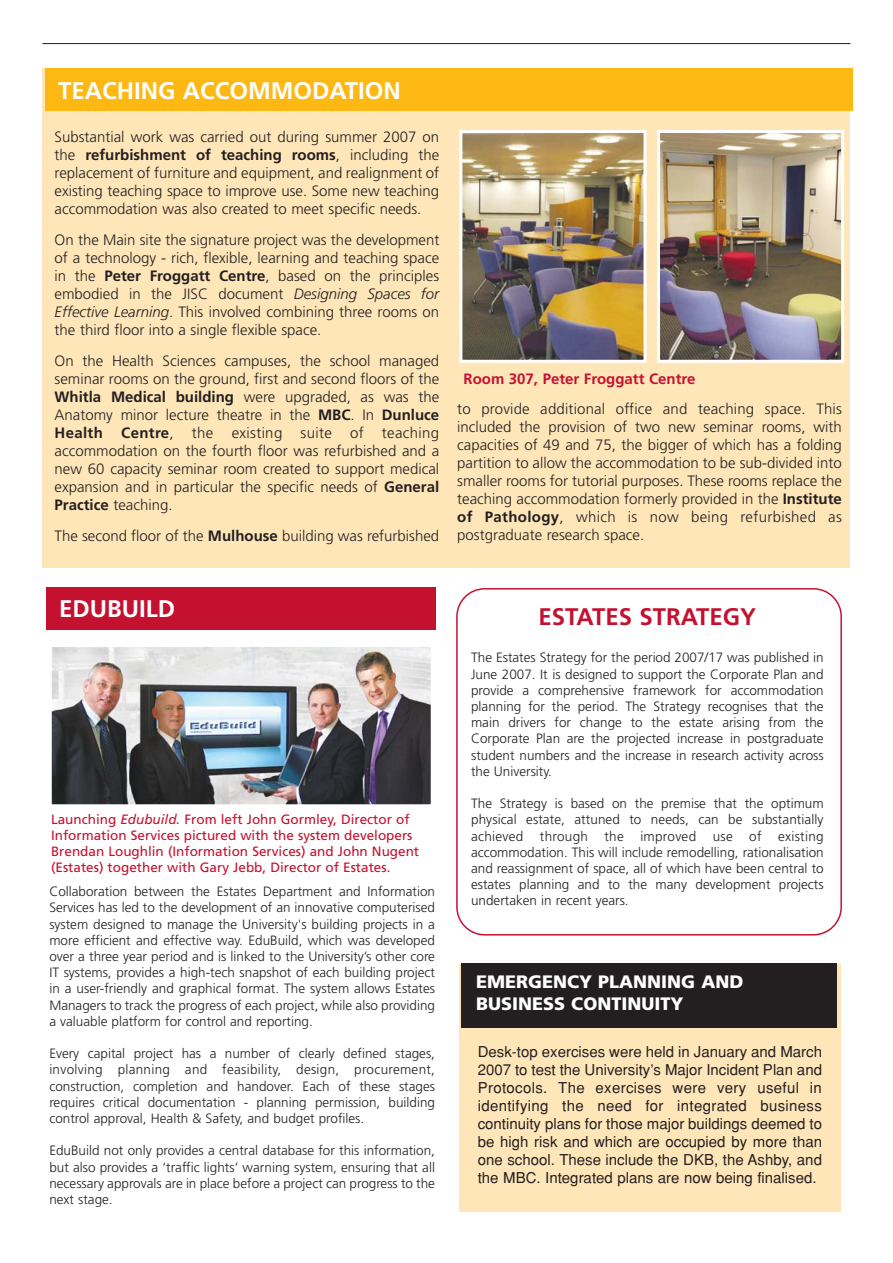
<style>
.page{position:relative;width:893px;height:1263px;background:#fff}
.page>*{position:absolute;margin:0;border:0;box-sizing:border-box;transform-origin:0 0}
.t1{font:700 24px "Frutiger";color:#fff}
.t2{font:700 24px "Frutiger";color:#c41130}
.t3{font:900 18px/21.6px "Frutiger";color:#fff}
.t4{font:300 15px/18px "Frutiger";color:#231f20;text-align:justify}
.t5{font:15px/18px "Helvetica";color:#231f20;text-align:justify}
.t6{font:700 15px "Frutiger";color:#c41130}
.t7{font:300 13.5px/16.2px "Frutiger";color:#231f20;text-align:justify}
.t8{font:13.5px/16.2px "Frutiger";color:#c41130}
.s1{font-weight:700}
.s2{font-style:italic}
</style>
<div class="page">
<div style="left:43px;top:68px;width:807px;height:499px;background:#ffe6b9"></div>
<hr style="left:43px;top:43px;width:807px;height:1px;background:#231f20">
<div style="left:45px;top:68px;width:808px;height:43px;background:#fdb813"></div>
<img style="left:463px;top:134px;width:179px;height:225px">
<div style="left:459px;top:130px;width:187px;height:233px;border:3px solid #fff"></div>
<img style="left:661px;top:134px;width:179px;height:225px">
<div style="left:657px;top:130px;width:187px;height:233px;border:3px solid #fff"></div>
<div style="left:46px;top:587px;width:390px;height:42px;background:#c41130"></div>
<img style="left:53px;top:648px;width:377px;height:155px">
<div style="left:49px;top:644px;width:385px;height:163px;border:3px solid #fff"></div>
<svg style="left:456px;top:588px;width:386px;height:347px"></svg>
<div style="left:459px;top:964px;width:381px;height:248px;background:#ffe6b9"></div>
<div style="left:461px;top:963px;width:376px;height:65px;background:#231f20"></div>
<h1 class="t1" style="left:58px;top:81px;width:344px">TEACHING ACCOMMODATION</h1>
<p class="t4" style="left:55px;top:129px;width:386px">Substantial work was carried out during summer 2007 on the <span class="s1">refurbishment of teaching rooms</span>, including the replacement of furniture and equipment, and realignment of existing teaching space to improve use. Some new teaching accommodation was also created to meet specific needs.</p>
<p class="t4" style="left:55px;top:232px;width:386px">On the Main site the signature project was the development of a technology - rich, flexible, learning and teaching space in the <span class="s1">Peter Froggatt Centre</span>, based on the principles embodied in the JISC document <span class="s2">Designing Spaces for Effective Learning</span>. This involved combining three rooms on the third floor into a single flexible space.</p>
<p class="t4" style="left:55px;top:353px;width:386px">On the Health Sciences campuses, the school managed seminar rooms on the ground, first and second floors of the <span class="s1">Whitla Medical building</span> were upgraded, as was the Anatomy minor lecture theatre in the <span class="s1">MBC</span>. In <span class="s1">Dunluce Health Centre</span>, the existing suite of teaching accommodation on the fourth floor was refurbished and a new 60 capacity seminar room created to support medical expansion and in particular the specific needs of <span class="s1">General Practice</span> teaching.</p>
<p class="t4" style="left:55px;top:527px;width:386px">The second floor of the <span class="s1">Mulhouse</span> building was refurbished</p>
<p class="t6" style="left:463px;top:372px;width:233px">Room 307, Peter Froggatt Centre</p>
<p class="t4" style="left:457px;top:401px;width:386px">to provide additional office and teaching space. This included the provision of two new seminar rooms, with capacities of 49 and 75, the bigger of which has a folding partition to allow the accommodation to be sub-divided into smaller rooms for tutorial purposes. These rooms replace the teaching accommodation formerly provided in the <span class="s1">Institute of Pathology</span>, which is now being refurbished as postgraduate research space.</p>
<h1 class="t1" style="left:59px;top:599px;width:117px">EDUBUILD</h1>
<p class="t8" style="left:51px;top:812px;width:370px">Launching <span class="s2">Edubuild.</span> From left John Gormley, Director of Information Services pictured with the system developers Brendan Loughlin (Information Services) and John Nugent (Estates) together with Gary Jebb, Director of Estates.</p>
<p class="t7" style="left:49px;top:884px;width:387px">Collaboration between the Estates Department and Information Services has led to the development of an innovative computerised system designed to manage the University's building projects in a more efficient and effective way. EduBuild, which was developed over a three year period and is linked to the University’s other core IT systems, provides a high-tech snapshot of each building project in a user-friendly and graphical format. The system allows Estates Managers to track the progress of each project, while also providing a valuable platform for control and reporting.</p>
<p class="t7" style="left:49px;top:1046px;width:387px">Every capital project has a number of clearly defined stages, involving planning and feasibility, design, procurement, construction, completion and handover. Each of these stages requires critical documentation - planning permission, building control approval, Health &amp; Safety, and budget profiles.</p>
<p class="t7" style="left:49px;top:1143px;width:387px">EduBuild not only provides a central database for this information, but also provides a ‘traffic lights’ warning system, ensuring that all necessary approvals are in place before a project can progress to the next stage.</p>
<h1 class="t2" style="left:538px;top:607px;width:219px">ESTATES STRATEGY</h1>
<p class="t7" style="left:471px;top:650px;width:354px">The Estates Strategy for the period 2007/17 was published in June 2007. It is designed to support the Corporate Plan and provide a comprehensive framework for accommodation planning for the period. The Strategy recognises that the main drivers for change to the estate arising from the Corporate Plan are the projected increase in postgraduate student numbers and the increase in research activity across the University.</p>
<p class="t7" style="left:471px;top:796px;width:354px">The Strategy is based on the premise that the optimum physical estate, attuned to needs, can be substantially achieved through the improved use of existing accommodation. This will include remodelling, rationalisation and reassignment of space, all of which have been central to estates planning and to the many development projects undertaken in recent years.</p>
<h2 class="t3" style="left:476px;top:973px;width:269px">EMERGENCY PLANNING AND<br>BUSINESS CONTINUITY</h2>
<p class="t5" style="left:478px;top:1044px;width:346px">Desk-top exercises were held in January and March 2007 to test the University’s Major Incident Plan and Protocols. The exercises were very useful in identifying the need for integrated business continuity plans for those major buildings deemed to be high risk and which are occupied by more than one school. These include the DKB, the Ashby, and the MBC. Integrated plans are now being finalised.</p>
</div>
